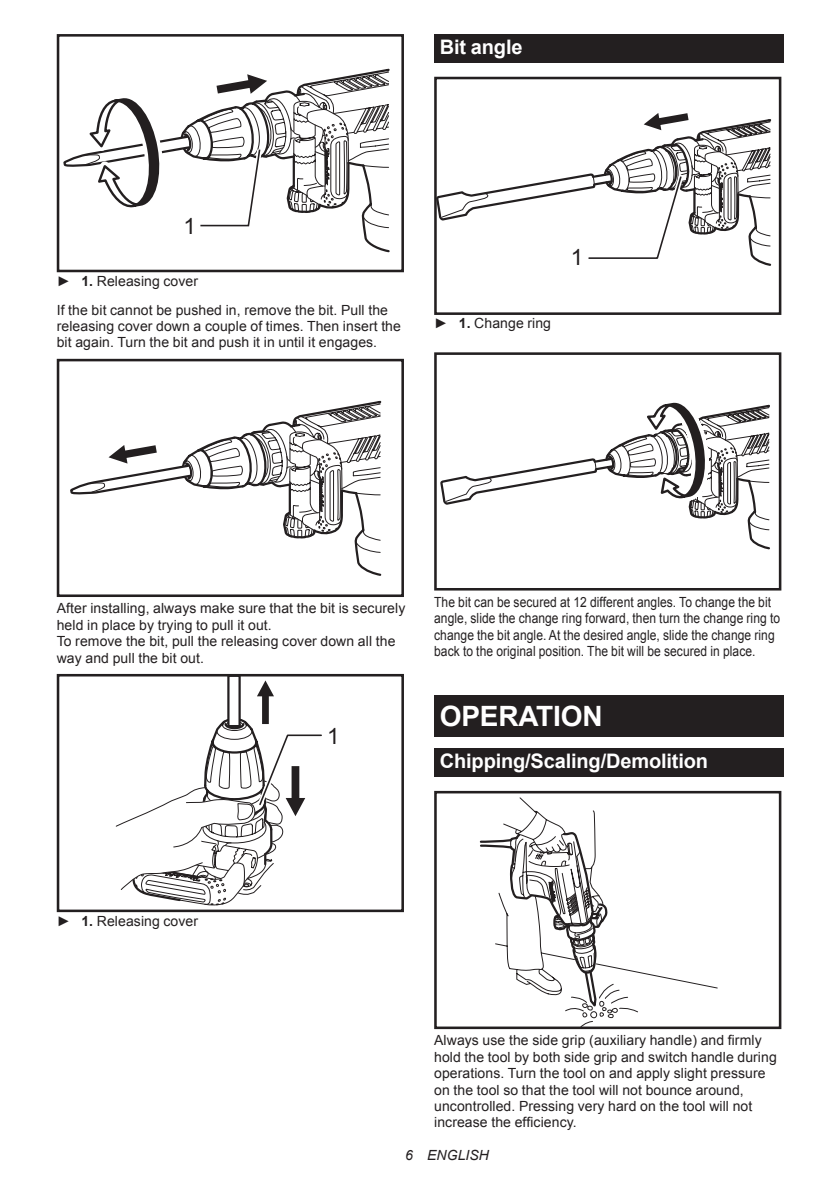
<style>
.page{position:relative;width:840px;height:1191px;background:#fff}
.page>*{position:absolute;margin:0;border:0;box-sizing:border-box;transform-origin:0 0}
.t1{font:700 28px "Arial";letter-spacing:-.01em;color:#fff}
.t2{font:22.4px "Arial";color:#231f20}
.t3{font:700 20px "Arial";letter-spacing:-.01em;color:#fff}
.t4{font:14px/16.4px "Arial";letter-spacing:.005em;color:#231f20}
.t5{font:14px/16.4px "Arial";letter-spacing:.005em;color:#231f20;scale:.86 1}
.t6{font:italic 14px "Arial";letter-spacing:.005em;color:#231f20}
.s1{font-weight:700}
</style>
<div class="page">
<div style="left:57px;top:34px;width:347px;height:238px;border:3px solid #231f20"></div>
<svg style="left:62px;top:34px;width:329px;height:238px"></svg>
<svg style="left:70px;top:400px;width:312px;height:176px"></svg>
<div style="left:57px;top:359px;width:347px;height:238px;border:3px solid #231f20"></div>
<div style="left:227px;top:674px;width:13px;height:53px;background:#fff;border:2px solid #231f20"></div>
<div style="left:57px;top:674px;width:347px;height:238px;border:3px solid #231f20"></div>
<svg style="left:115px;top:680px;width:207px;height:226px"></svg>
<div style="left:434px;top:34px;width:348px;height:29px;background:#231f20"></div>
<div style="left:434px;top:77px;width:347px;height:238px;border:3px solid #231f20"></div>
<svg style="left:435px;top:113px;width:337px;height:179px"></svg>
<svg style="left:440px;top:402px;width:330px;height:148px"></svg>
<div style="left:434px;top:352px;width:347px;height:238px;border:3px solid #231f20"></div>
<div style="left:434px;top:696px;width:348px;height:41px;background:#231f20"></div>
<div style="left:434px;top:748px;width:348px;height:28px;background:#231f20"></div>
<svg style="left:479px;top:806px;width:159px;height:219px"></svg>
<div style="left:434px;top:791px;width:347px;height:238px;border:3px solid #231f20"></div>
<h3 class="t3" style="left:439px;top:34px;width:84px">Bit angle</h3>
<h2 class="t2" style="left:183px;top:212px;width:14px">1</h2>
<p class="t4" style="left:57px;top:267px;width:332px;line-height:28.8px">► <span class="s1">1.</span> Releasing cover<br>If the bit cannot be pushed in, remove the bit. Pull the</p>
<p class="t4" style="left:57px;top:318px;width:345px">releasing cover down a couple of times. Then insert the bit again. Turn the bit and push it in until it engages.</p>
<p class="t4" style="left:434px;top:315px;width:118px">► <span class="s1">1.</span> Change ring</p>
<h2 class="t2" style="left:570px;top:242px;width:14px">1</h2>
<p class="t4" style="left:57px;top:600px;width:350px">After installing, always make sure that the bit is securely held in place by trying to pull it out.<br>To remove the bit, pull the releasing cover down all the way and pull the bit out.</p>
<h2 class="t2" style="left:327px;top:721px;width:14px">1</h2>
<p class="t5" style="left:434px;top:594px;width:403px">The bit can be secured at 12 different angles. To change the bit angle, slide the change ring forward, then turn the change ring to change the bit angle. At the desired angle, slide the change ring back to the original position. The bit will be secured in place.</p>
<h1 class="t1" style="left:439px;top:697px;width:164px">OPERATION</h1>
<h3 class="t3" style="left:439px;top:748px;width:269px">Chipping/Scaling/Demolition</h3>
<p class="t4" style="left:57px;top:912px;width:143px">► <span class="s1">1.</span> Releasing cover</p>
<p class="t4" style="left:434px;top:1032px;width:344px">Always use the side grip (auxiliary handle) and firmly hold the tool by both side grip and switch handle during operations. Turn the tool on and apply slight pressure on the tool so that the tool will not bounce around, uncontrolled. Pressing very hard on the tool will not increase the efficiency.</p>
<p class="t6" style="left:405px;top:1146px;width:85px">6 ENGLISH</p>
</div>
